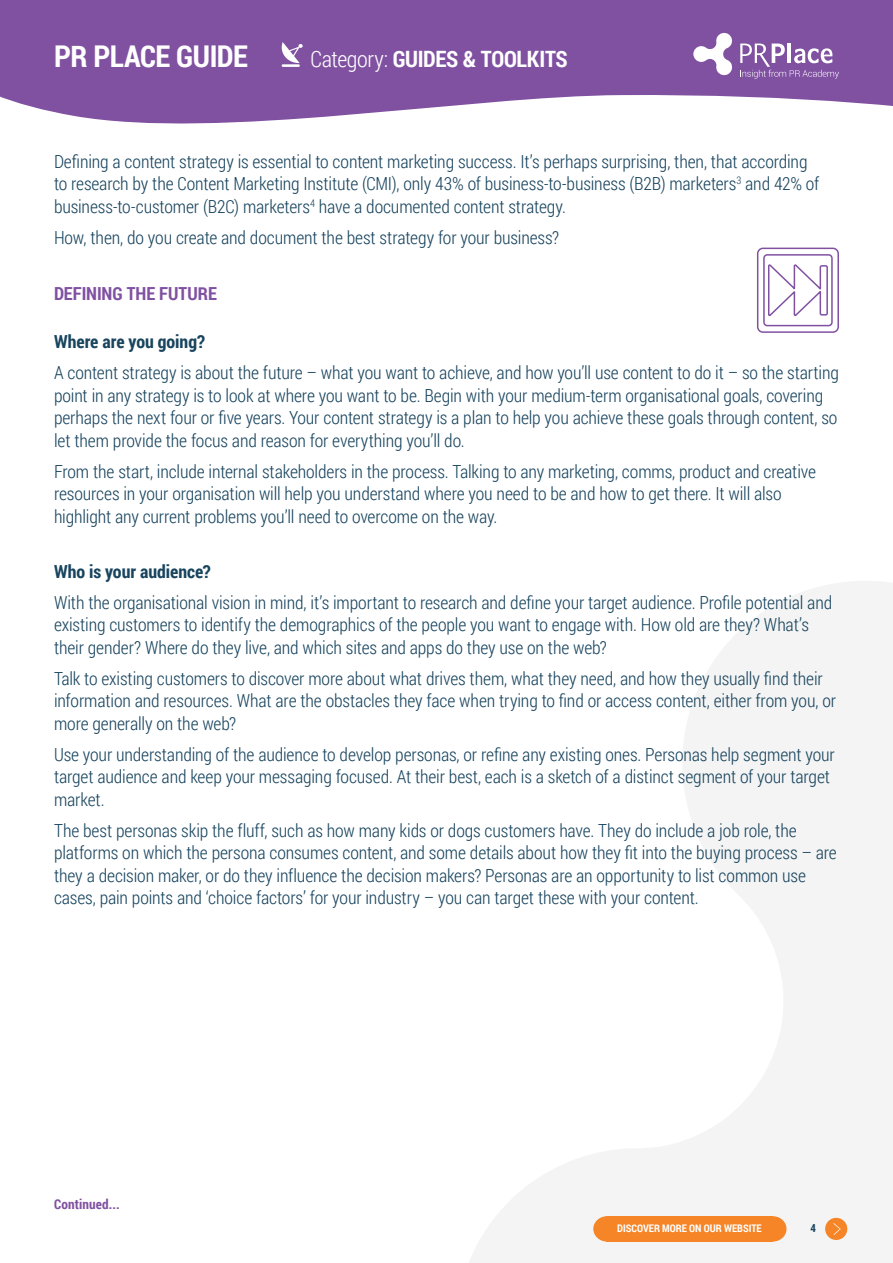
<style>
.page{position:relative;width:893px;height:1263px;background:#fff}
.page>*{position:absolute;margin:0;border:0;box-sizing:border-box;transform-origin:0 0}
.t1{font:700 30px "Roboto Condensed";letter-spacing:-.02em;color:#fff}
.t2{font:700 22.5px "Roboto Condensed";letter-spacing:-.01em;color:#fff}
.t3{font:300 18px/22.5px "Roboto Condensed";letter-spacing:-.005em;color:#18445e}
.t4{font:700 18px "Roboto Condensed";color:#18445e}
.t5{font:700 18px "Roboto Condensed";color:#8051a1}
.t6{font:700 13.5px "Roboto Condensed";letter-spacing:.01em;color:#8051a1}
.t7{font:700 11.1px "Roboto Condensed";color:#18445e}
.t8{font:700 10.5px "Roboto Condensed";color:#fff}
.s1{font-weight:300}
</style>
<div class="page">
<svg style="left:0;top:0;width:893px;height:124px;background:#9169ae"></svg>
<svg style="left:469px;top:581px;width:424px;height:682px"></svg>
<svg style="left:282px;top:42px;width:21px;height:25px"></svg>
<hr style="left:788px;top:43px;width:3px;height:20px;background:#fff">
<svg style="left:693px;top:32px;width:40px;height:44px"></svg>
<svg style="left:740px;top:44px;width:99px;height:35px"></svg>
<div style="left:606px;top:1216px;width:167px;height:25px;background:#f58527"></div>
<svg style="left:593px;top:1216px;width:13px;height:25px"></svg>
<svg style="left:773px;top:1216px;width:13px;height:25px"></svg>
<div style="left:825px;top:1218px;width:22px;height:22px;background:#f58527;border-radius:50%"></div>
<svg style="left:833px;top:1223px;width:8px;height:12px"></svg>
<svg style="left:757px;top:247px;width:82px;height:86px"></svg>
<h1 class="t1" style="left:54px;top:35px;width:195px">PR PLACE GUIDE</h1>
<p class="t2" style="left:310px;top:43px;width:259px"><span class="s1">Category:</span> GUIDES &amp; TOOLKITS</p>
<p class="t3" style="left:54px;top:149px;width:767px">Defining a content strategy is essential to content marketing success. It’s perhaps surprising, then, that according to research by the Content Marketing Institute (CMI), only 43% of business-to-business (B2B) marketers<sup>3</sup> and 42% of business-to-customer (B2C) marketers<sup>4</sup> have a documented content strategy.</p>
<p class="t3" style="left:54px;top:225px;width:507px">How, then, do you create and document the best strategy for your business?</p>
<p class="t5" style="left:54px;top:281px;width:164px">DEFINING THE FUTURE</p>
<p class="t4" style="left:54px;top:329px;width:153px">Where are you going?</p>
<p class="t3" style="left:54px;top:361px;width:786px">A content strategy is about the future – what you want to achieve, and how you’ll use content to do it – so the starting point in any strategy is to look at where you want to be. Begin with your medium-term organisational goals, covering perhaps the next four or five years. Your content strategy is a plan to help you achieve these goals through content, so let them provide the focus and reason for everything you’ll do.</p>
<p class="t3" style="left:54px;top:459px;width:764px">From the start, include internal stakeholders in the process. Talking to any marketing, comms, product and creative resources in your organisation will help you understand where you need to be and how to get there. It will also highlight any current problems you’ll need to overcome on the way.</p>
<p class="t4" style="left:54px;top:559px;width:158px">Who is your audience?</p>
<p class="t3" style="left:54px;top:590px;width:780px">With the organisational vision in mind, it’s important to research and define your target audience. Profile potential and existing customers to identify the demographics of the people you want to engage with. How old are they? What’s their gender? Where do they live, and which sites and apps do they use on the web?</p>
<p class="t3" style="left:54px;top:666px;width:784px">Talk to existing customers to discover more about what drives them, what they need, and how they usually find their information and resources. What are the obstacles they face when trying to find or access content, either from you, or more generally on the web?</p>
<p class="t3" style="left:54px;top:742px;width:782px">Use your understanding of the audience to develop personas, or refine any existing ones. Personas help segment your target audience and keep your messaging focused. At their best, each is a sketch of a distinct segment of your target market.</p>
<p class="t3" style="left:54px;top:818px;width:784px">The best personas skip the fluff, such as how many kids or dogs customers have. They do include a job role, the platforms on which the persona consumes content, and some details about how they fit into the buying process – are they a decision maker, or do they influence the decision makers? Personas are an opportunity to list common use cases, pain points and ‘choice factors’ for your industry – you can target these with your content.</p>
<p class="t6" style="left:54px;top:1195px;width:67px">Continued...</p>
<p class="t8" style="left:617px;top:1221px;width:146px">DISCOVER MORE ON OUR WEBSITE</p>
<p class="t7" style="left:810px;top:1220px;width:7px">4</p>
</div>
